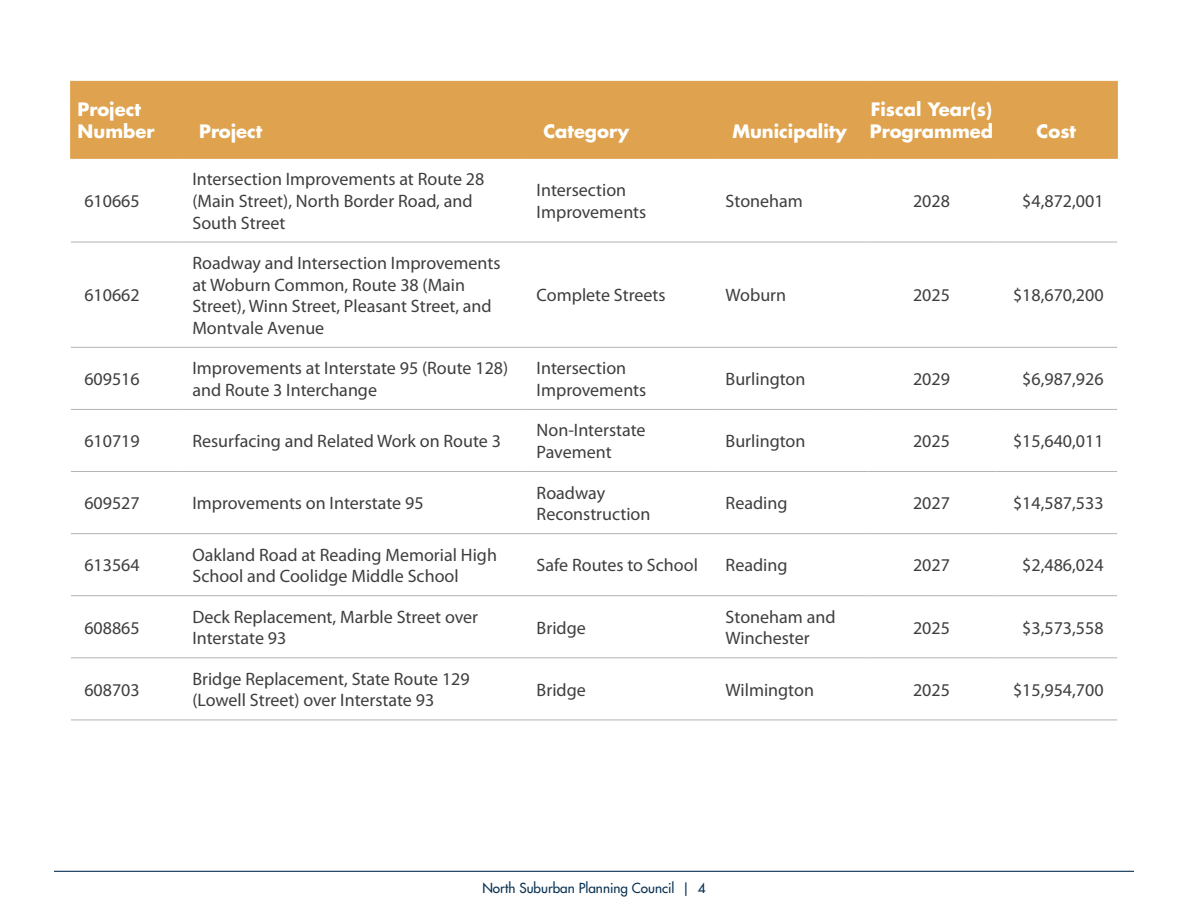
<style>
.page{position:relative;width:1188px;height:918px;background:#fff}
.page>*{position:absolute;margin:0;border:0;box-sizing:border-box;transform-origin:0 0}
.Table_Text{font:18px/21.6px "Myriad Pro";color:#3e3e3f}
.Table_Heading{font:700 18px/21.6px "Futura Std";color:#fff}
.t1{font:500 13.5px "Futura Std";color:#093252}
</style>
<div class="page">
<hr style="left:54px;top:871px;width:1080px;height:1px;background:#093252">
<div style="left:72px;top:82px;width:1044px;height:76px;background:#dfa24e"></div>
<hr style="left:178px;top:82px;width:2px;height:76px;background:#dfa24e">
<hr style="left:522px;top:82px;width:2px;height:76px;background:#dfa24e">
<hr style="left:711px;top:82px;width:2px;height:76px;background:#dfa24e">
<hr style="left:867px;top:82px;width:1px;height:76px;background:#dfa24e">
<hr style="left:995px;top:82px;width:1px;height:76px;background:#dfa24e">
<hr style="left:71px;top:242px;width:108px;height:1px;background:#b2b3b7">
<hr style="left:179px;top:242px;width:344px;height:1px;background:#b2b3b7">
<hr style="left:523px;top:242px;width:189px;height:1px;background:#b2b3b7">
<hr style="left:712px;top:242px;width:155px;height:1px;background:#b2b3b7">
<hr style="left:867px;top:242px;width:129px;height:1px;background:#b2b3b7">
<hr style="left:996px;top:242px;width:121px;height:1px;background:#b2b3b7">
<hr style="left:71px;top:347px;width:108px;height:1px;background:#b2b3b7">
<hr style="left:179px;top:347px;width:344px;height:1px;background:#b2b3b7">
<hr style="left:523px;top:347px;width:189px;height:1px;background:#b2b3b7">
<hr style="left:712px;top:347px;width:155px;height:1px;background:#b2b3b7">
<hr style="left:867px;top:347px;width:129px;height:1px;background:#b2b3b7">
<hr style="left:996px;top:347px;width:121px;height:1px;background:#b2b3b7">
<hr style="left:71px;top:409px;width:108px;height:1px;background:#b2b3b7">
<hr style="left:179px;top:409px;width:344px;height:1px;background:#b2b3b7">
<hr style="left:523px;top:409px;width:189px;height:1px;background:#b2b3b7">
<hr style="left:712px;top:409px;width:155px;height:1px;background:#b2b3b7">
<hr style="left:867px;top:409px;width:129px;height:1px;background:#b2b3b7">
<hr style="left:996px;top:409px;width:121px;height:1px;background:#b2b3b7">
<hr style="left:71px;top:471px;width:108px;height:1px;background:#b2b3b7">
<hr style="left:179px;top:471px;width:344px;height:1px;background:#b2b3b7">
<hr style="left:523px;top:471px;width:189px;height:1px;background:#b2b3b7">
<hr style="left:712px;top:471px;width:155px;height:1px;background:#b2b3b7">
<hr style="left:867px;top:471px;width:129px;height:1px;background:#b2b3b7">
<hr style="left:996px;top:471px;width:121px;height:1px;background:#b2b3b7">
<hr style="left:71px;top:533px;width:108px;height:1px;background:#b2b3b7">
<hr style="left:179px;top:533px;width:344px;height:1px;background:#b2b3b7">
<hr style="left:523px;top:533px;width:189px;height:1px;background:#b2b3b7">
<hr style="left:712px;top:533px;width:155px;height:1px;background:#b2b3b7">
<hr style="left:867px;top:533px;width:129px;height:1px;background:#b2b3b7">
<hr style="left:996px;top:533px;width:121px;height:1px;background:#b2b3b7">
<hr style="left:71px;top:595px;width:108px;height:1px;background:#b2b3b7">
<hr style="left:179px;top:595px;width:344px;height:1px;background:#b2b3b7">
<hr style="left:523px;top:595px;width:189px;height:1px;background:#b2b3b7">
<hr style="left:712px;top:595px;width:155px;height:1px;background:#b2b3b7">
<hr style="left:867px;top:595px;width:129px;height:1px;background:#b2b3b7">
<hr style="left:996px;top:595px;width:121px;height:1px;background:#b2b3b7">
<hr style="left:71px;top:657px;width:108px;height:1px;background:#b2b3b7">
<hr style="left:179px;top:657px;width:344px;height:1px;background:#b2b3b7">
<hr style="left:523px;top:657px;width:189px;height:1px;background:#b2b3b7">
<hr style="left:712px;top:657px;width:155px;height:1px;background:#b2b3b7">
<hr style="left:867px;top:657px;width:129px;height:1px;background:#b2b3b7">
<hr style="left:996px;top:657px;width:121px;height:1px;background:#b2b3b7">
<hr style="left:71px;top:720px;width:108px;height:1px;background:#b2b3b7">
<hr style="left:179px;top:720px;width:344px;height:1px;background:#b2b3b7">
<hr style="left:523px;top:720px;width:189px;height:1px;background:#b2b3b7">
<hr style="left:712px;top:720px;width:155px;height:1px;background:#b2b3b7">
<hr style="left:867px;top:720px;width:129px;height:1px;background:#b2b3b7">
<hr style="left:996px;top:720px;width:121px;height:1px;background:#b2b3b7">
<hr style="left:70px;top:81px;width:109px;height:1px;background:#dfa24e">
<hr style="left:179px;top:81px;width:344px;height:1px;background:#dfa24e">
<hr style="left:523px;top:81px;width:189px;height:1px;background:#dfa24e">
<hr style="left:712px;top:81px;width:155px;height:1px;background:#dfa24e">
<hr style="left:867px;top:81px;width:129px;height:1px;background:#dfa24e">
<hr style="left:996px;top:81px;width:122px;height:1px;background:#dfa24e">
<hr style="left:70px;top:158px;width:109px;height:1px;background:#dfa24e">
<hr style="left:179px;top:158px;width:344px;height:1px;background:#dfa24e">
<hr style="left:523px;top:158px;width:189px;height:1px;background:#dfa24e">
<hr style="left:712px;top:158px;width:155px;height:1px;background:#dfa24e">
<hr style="left:867px;top:158px;width:129px;height:1px;background:#dfa24e">
<hr style="left:996px;top:158px;width:122px;height:1px;background:#dfa24e">
<hr style="left:70px;top:82px;width:2px;height:76px;background:#dfa24e">
<hr style="left:1116px;top:82px;width:2px;height:76px;background:#dfa24e">
<p class="Table_Heading" style="left:78px;top:99px;width:78px">Project<br>Number</p>
<p class="Table_Text" style="left:84px;top:190px;width:57px">610665</p>
<p class="Table_Text" style="left:84px;top:285px;width:57px">610662</p>
<p class="Table_Heading" style="left:199px;top:120px;width:65px">Project</p>
<p class="Table_Heading" style="left:543px;top:120px;width:87px">Category</p>
<p class="Table_Heading" style="left:732px;top:120px;width:116px">Municipality</p>
<p class="Table_Heading" style="left:870px;top:99px;width:125px">Fiscal Year(s)<br>Programmed</p>
<p class="Table_Heading" style="left:1037px;top:120px;width:41px">Cost</p>
<p class="Table_Text" style="left:192px;top:169px;width:294px">Intersection Improvements at Route 28 (Main Street), North Border Road, and<br>South Street</p>
<p class="Table_Text" style="left:537px;top:180px;width:111px">Intersection<br>Improvements</p>
<p class="Table_Text" style="left:726px;top:190px;width:79px">Stoneham</p>
<p class="Table_Text" style="left:913px;top:190px;width:38px">2028</p>
<p class="Table_Text" style="left:1022px;top:190px;width:83px">$4,872,001</p>
<p class="Table_Text" style="left:192px;top:253px;width:310px">Roadway and Intersection Improvements at Woburn Common, Route 38 (Main Street), Winn Street, Pleasant Street, and Montvale Avenue</p>
<p class="Table_Text" style="left:537px;top:285px;width:130px">Complete Streets</p>
<p class="Table_Text" style="left:726px;top:285px;width:62px">Woburn</p>
<p class="Table_Text" style="left:913px;top:285px;width:38px">2025</p>
<p class="Table_Text" style="left:1013px;top:285px;width:92px">$18,670,200</p>
<p class="Table_Text" style="left:84px;top:369px;width:57px">609516</p>
<p class="Table_Text" style="left:192px;top:358px;width:317px">Improvements at Interstate 95 (Route 128) and Route 3 Interchange</p>
<p class="Table_Text" style="left:537px;top:358px;width:111px">Intersection<br>Improvements</p>
<p class="Table_Text" style="left:726px;top:369px;width:81px">Burlington</p>
<p class="Table_Text" style="left:913px;top:369px;width:38px">2029</p>
<p class="Table_Text" style="left:1022px;top:369px;width:83px">$6,987,926</p>
<p class="Table_Text" style="left:84px;top:431px;width:57px">610719</p>
<p class="Table_Text" style="left:192px;top:431px;width:310px">Resurfacing and Related Work on Route 3</p>
<p class="Table_Text" style="left:537px;top:420px;width:110px">Non-Interstate<br>Pavement</p>
<p class="Table_Text" style="left:726px;top:431px;width:81px">Burlington</p>
<p class="Table_Text" style="left:913px;top:431px;width:38px">2025</p>
<p class="Table_Text" style="left:1013px;top:431px;width:92px">$15,640,011</p>
<p class="Table_Text" style="left:84px;top:493px;width:57px">609527</p>
<p class="Table_Text" style="left:192px;top:493px;width:233px">Improvements on Interstate 95</p>
<p class="Table_Text" style="left:537px;top:482px;width:115px">Roadway<br>Reconstruction</p>
<p class="Table_Text" style="left:726px;top:493px;width:63px">Reading</p>
<p class="Table_Text" style="left:913px;top:493px;width:38px">2027</p>
<p class="Table_Text" style="left:1013px;top:493px;width:92px">$14,587,533</p>
<p class="Table_Text" style="left:84px;top:555px;width:57px">613564</p>
<p class="Table_Text" style="left:192px;top:544px;width:306px">Oakland Road at Reading Memorial High<br>School and Coolidge Middle School</p>
<p class="Table_Text" style="left:537px;top:555px;width:163px">Safe Routes to School</p>
<p class="Table_Text" style="left:726px;top:555px;width:63px">Reading</p>
<p class="Table_Text" style="left:913px;top:555px;width:38px">2027</p>
<p class="Table_Text" style="left:1022px;top:555px;width:83px">$2,486,024</p>
<p class="Table_Text" style="left:84px;top:617px;width:57px">608865</p>
<p class="Table_Text" style="left:192px;top:606px;width:287px">Deck Replacement, Marble Street over<br>Interstate 93</p>
<p class="Table_Text" style="left:537px;top:617px;width:51px">Bridge</p>
<p class="Table_Text" style="left:726px;top:606px;width:111px">Stoneham and<br>Winchester</p>
<p class="Table_Text" style="left:913px;top:617px;width:38px">2025</p>
<p class="Table_Text" style="left:1022px;top:617px;width:83px">$3,573,558</p>
<p class="Table_Text" style="left:84px;top:679px;width:57px">608703</p>
<p class="Table_Text" style="left:192px;top:668px;width:279px">Bridge Replacement, State Route 129 (Lowell Street) over Interstate 93</p>
<p class="Table_Text" style="left:537px;top:679px;width:51px">Bridge</p>
<p class="Table_Text" style="left:726px;top:679px;width:90px">Wilmington</p>
<p class="Table_Text" style="left:913px;top:679px;width:38px">2025</p>
<p class="Table_Text" style="left:1013px;top:679px;width:92px">$15,954,700</p>
<p class="t1" style="left:482px;top:879px;width:225px">North Suburban Planning Council | 4</p>
</div>
